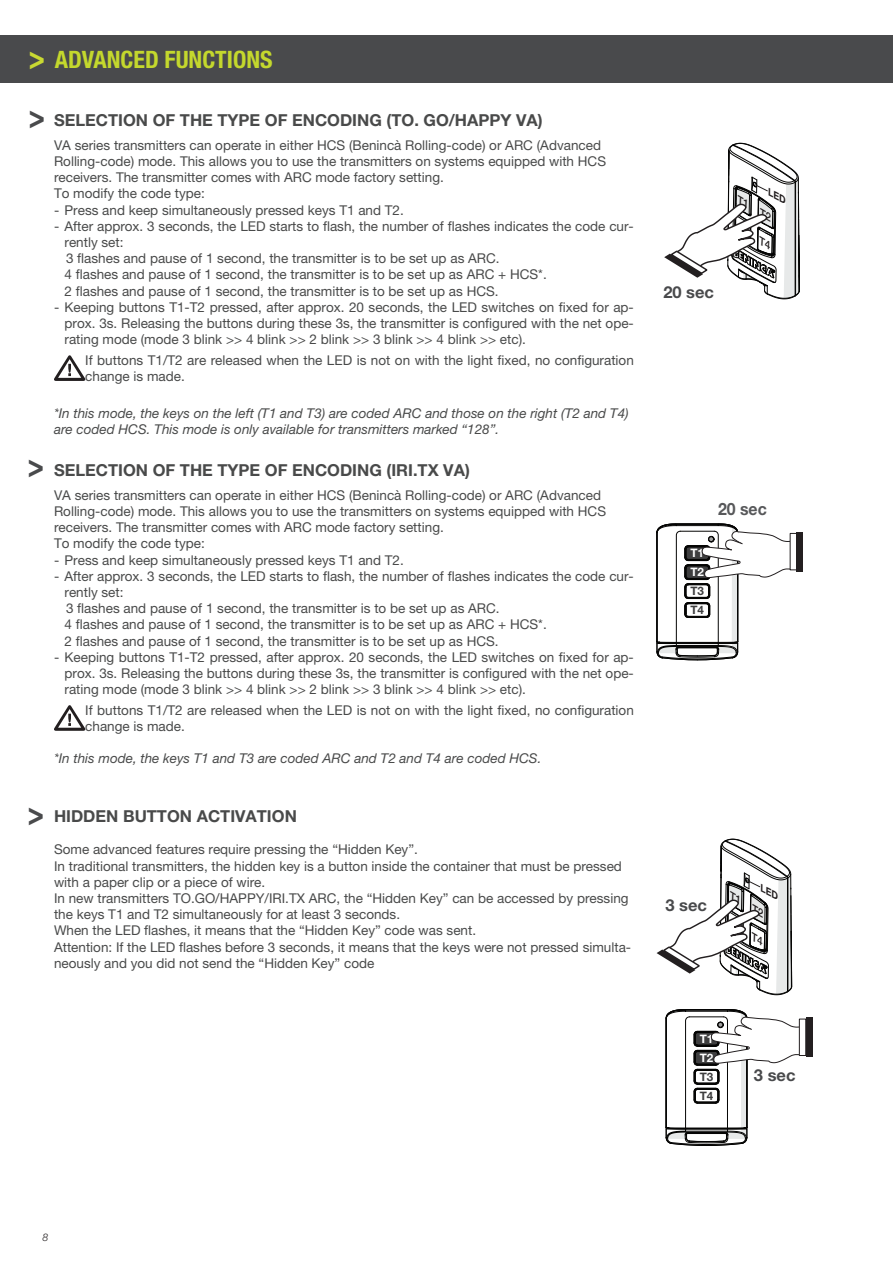
<style>
.page{position:relative;width:893px;height:1263px;background:#fff}
.page>*{position:absolute;margin:0;border:0;box-sizing:border-box;transform-origin:0 0}
.t1{font:700 33.75px "Helvetica Neue LT Pro";color:#494a4c;scale:.8 1}
.t2{font:700 33.75px "Helvetica Neue LT Pro";color:#c9d932;scale:.8 1}
.t3{font:700 condensed 24px "Helvetica Neue LT Pro";color:#c4d82d}
.t4{font:700 condensed 17.4px "Helvetica Neue LT Pro";color:#231f20}
.t5{font:700 16.95px "Helvetica Neue LT Pro";color:#57585a;scale:.93 1}
.t6{font:700 16.5px "Helvetica Neue LT Pro";color:#494a4a}
.t7{font:700 16.5px "Helvetica Neue LT Pro";color:#494a4c}
.t8{font:13.5px/16.2px "Helvetica Neue LT Pro";color:#494a4a}
.t9{font:italic 13.5px/16.2px "Helvetica Neue LT Pro";color:#494a4a}
.t10{font:700 11.7px/19px "Helvetica Neue LT Pro";color:#fff}
.t11{font:700 11.7px/18.9px "Helvetica Neue LT Pro";color:#3e3e3f}
.t12{font:italic 300 10.5px "Helvetica Neue LT Pro";color:#231f20}
</style>
<div class="page">
<div style="left:1px;top:35px;width:892px;height:48px;background:#494a4c"></div>
<svg style="left:54px;top:355px;width:31px;height:26px"></svg>
<svg style="left:54px;top:705px;width:31px;height:26px"></svg>
<div style="left:799px;top:1019px;width:7px;height:37px;border:1px solid #231f20"></div>
<div style="left:806px;top:1017px;width:7px;height:40px;background:#231f20"></div>
<div style="left:796px;top:532px;width:7px;height:40px;background:#231f20"></div>
<svg style="left:656px;top:524px;width:135px;height:136px"></svg>
<svg style="left:664px;top:142px;width:136px;height:158px"></svg>
<svg style="left:657px;top:838px;width:135px;height:158px"></svg>
<svg style="left:666px;top:1009px;width:134px;height:136px"></svg>
<h1 class="t2" style="left:29px;top:36px;width:22px">&gt;</h1>
<h2 class="t3" style="left:55px;top:45px;width:219px">ADVANCED FUNCTIONS</h2>
<h1 class="t1" style="left:29px;top:95px;width:22px">&gt;</h1>
<p class="t4" style="left:514px;top:107px;width:69px">TO.GO2VA</p>
<p class="t6" style="left:54px;top:110px;width:490px">SELECTION OF THE TYPE OF ENCODING (TO. GO/HAPPY VA)</p>
<p class="t8" style="left:54px;top:137px;width:554px">VA series transmitters can operate in either HCS (Benincà Rolling-code) or ARC (Advanced Rolling-code) mode. This allows you to use the transmitters on systems equipped with HCS receivers. The transmitter comes with ARC mode factory setting.<br>To modify the code type:</p>
<p class="t8" style="left:54px;top:202px;width:351px">- Press and keep simultaneously pressed keys T1 and T2.</p>
<p class="t8" style="left:65px;top:218px;width:571px;text-indent:-11px">- After approx. 3 seconds, the LED starts to flash, the number of flashes indicates the code cur&shy;rently set:<br>3 flashes and pause of 1 second, the transmitter is to be set up as ARC.<br>4 flashes and pause of 1 second, the transmitter is to be set up as ARC + HCS*.<br>2 flashes and pause of 1 second, the transmitter is to be set up as HCS.</p>
<p class="t8" style="left:65px;top:299px;width:571px;text-align:justify;text-indent:-11px">- Keeping buttons T1-T2 pressed, after approx. 20 seconds, the LED switches on fixed for ap&shy;prox. 3s. Releasing the buttons during these 3s, the transmitter is configured with the net ope&shy;rating mode (mode 3 blink &gt;&gt; 4 blink &gt;&gt; 2 blink &gt;&gt; 3 blink &gt;&gt; 4 blink &gt;&gt; etc).</p>
<p class="t8" style="left:85px;top:352px;width:550px">If buttons T1/T2 are released when the LED is not on with the light fixed, no configuration change is made.</p>
<p class="t9" style="left:54px;top:404px;width:576px">*In this mode, the keys on the left (T1 and T3) are coded ARC and those on the right (T2 and T4) are coded HCS. This mode is only available for transmitters marked “128”.</p>
<p class="t7" style="left:663px;top:282px;width:52px">20 sec</p>
<h1 class="t1" style="left:28px;top:444px;width:22px">&gt;</h1>
<p class="t6" style="left:54px;top:459px;width:417px">SELECTION OF THE TYPE OF ENCODING (IRI.TX VA)</p>
<p class="t8" style="left:54px;top:487px;width:554px">VA series transmitters can operate in either HCS (Benincà Rolling-code) or ARC (Advanced Rolling-code) mode. This allows you to use the transmitters on systems equipped with HCS receivers. The transmitter comes with ARC mode factory setting.<br>To modify the code type:</p>
<p class="t8" style="left:54px;top:551px;width:351px">- Press and keep simultaneously pressed keys T1 and T2.</p>
<p class="t8" style="left:65px;top:568px;width:571px;text-indent:-11px">- After approx. 3 seconds, the LED starts to flash, the number of flashes indicates the code cur&shy;rently set:<br>3 flashes and pause of 1 second, the transmitter is to be set up as ARC.<br>4 flashes and pause of 1 second, the transmitter is to be set up as ARC + HCS*.<br>2 flashes and pause of 1 second, the transmitter is to be set up as HCS.</p>
<p class="t8" style="left:65px;top:649px;width:571px;text-align:justify;text-indent:-11px">- Keeping buttons T1-T2 pressed, after approx. 20 seconds, the LED switches on fixed for ap&shy;prox. 3s. Releasing the buttons during these 3s, the transmitter is configured with the net ope&shy;rating mode (mode 3 blink &gt;&gt; 4 blink &gt;&gt; 2 blink &gt;&gt; 3 blink &gt;&gt; 4 blink &gt;&gt; etc).</p>
<p class="t8" style="left:85px;top:701px;width:550px">If buttons T1/T2 are released when the LED is not on with the light fixed, no configuration change is made.</p>
<p class="t9" style="left:54px;top:750px;width:489px">*In this mode, the keys T1 and T3 are coded ARC and T2 and T4 are coded HCS.</p>
<p class="t10" style="left:690px;top:543px;width:15px">T1<br>T2</p>
<p class="t11" style="left:690px;top:581px;width:15px">T3<br>T4</p>
<p class="t5" style="left:718px;top:499px;width:54px">20 sec</p>
<h1 class="t1" style="left:28px;top:792px;width:22px">&gt;</h1>
<p class="t6" style="left:54px;top:806px;width:244px">HIDDEN BUTTON ACTIVATION</p>
<p class="t8" style="left:54px;top:841px;width:579px">Some advanced features require pressing the “Hidden Key”.<br>In traditional transmitters, the hidden key is a button inside the container that must be pressed with a paper clip or a piece of wire.<br>In new transmitters TO.GO/HAPPY/IRI.TX ARC, the “Hidden Key” can be accessed by pressing the keys T1 and T2 simultaneously for at least 3 seconds.<br>When the LED flashes, it means that the “Hidden Key” code was sent.<br>Attention: If the LED flashes before 3 seconds, it means that the keys were not pressed simulta&shy;neously and you did not send the “Hidden Key” code</p>
<p class="t7" style="left:665px;top:894px;width:43px">3 sec</p>
<p class="t10" style="left:700px;top:1029px;width:15px">T1<br>T2</p>
<p class="t11" style="left:700px;top:1067px;width:15px">T3<br>T4</p>
<p class="t7" style="left:754px;top:1065px;width:43px">3 sec</p>
<p class="t12" style="left:43px;top:1231px;width:7px">8</p>
</div>
